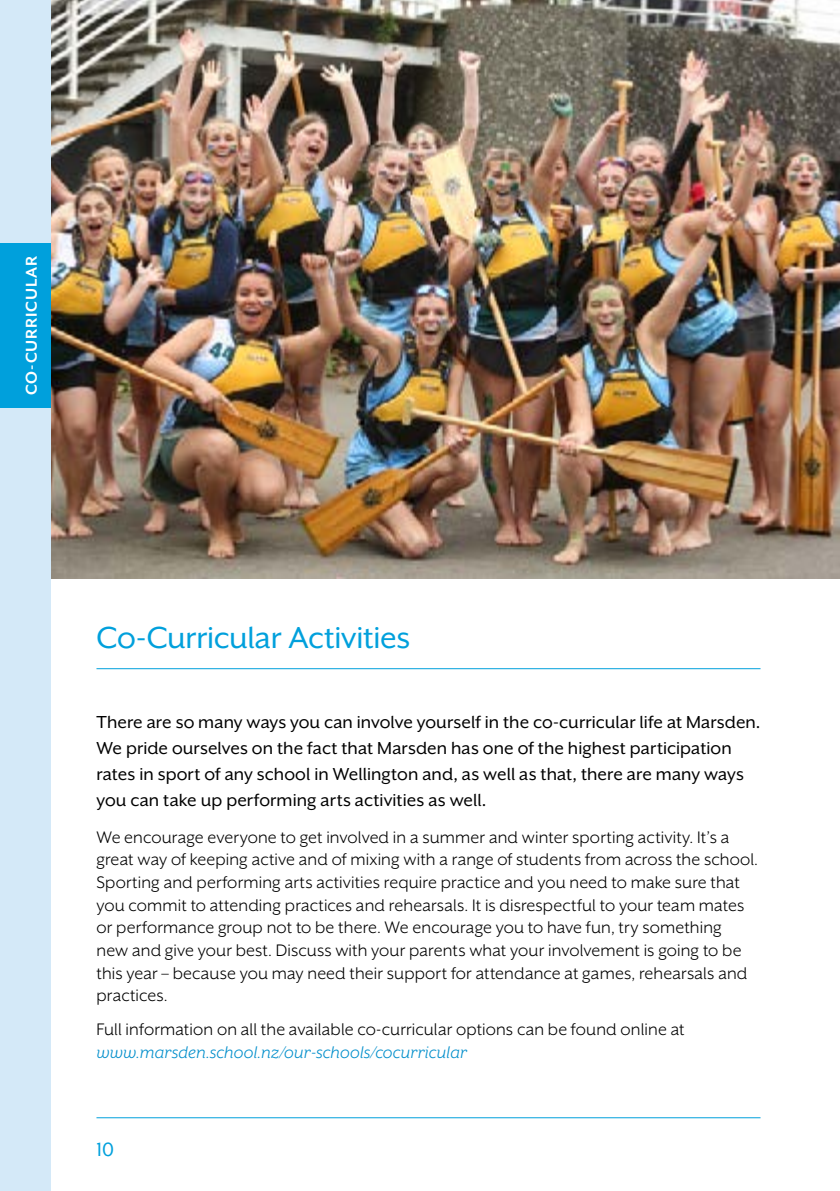
<style>
.page{position:relative;width:840px;height:1191px;background:#fff}
.page>*{position:absolute;margin:0;border:0;box-sizing:border-box;transform-origin:0 0}
.t1{font:35px "Mr Eaves XL San OT";letter-spacing:-.01em;color:#00a0dc}
.t2{font:22px "Mr Eaves XL San OT";color:#00a0dc}
.t3{font:20px/26px "Mr Eaves XL San OT";letter-spacing:.005em;color:#000}
.t4{font:19.2px/22.6px "Mr Eaves XL San OT";letter-spacing:.005em;color:#000}
.t5{font:italic 19.2px "Mr Eaves XL San OT";letter-spacing:.005em;color:#008ecb}
.t6{font:700 18px "Mr Eaves XL Mod OT";letter-spacing:.04em;color:#fff}
</style>
<div class="page">
<hr style="left:96px;top:1117px;width:664px;height:1px;background:#00a0dc">
<div style="left:0;top:0;width:51px;height:1191px;background:#d4e9f8"></div>
<div style="left:0;top:243px;width:51px;height:164px;background:#00a0dc"></div>
<hr style="left:96px;top:668px;width:664px;height:1px;background:#00a0dc">
<img style="left:51px;top:0;width:788px;height:578px">
<p class="t6" style="left:21px;top:395px;width:141px;rotate:-90deg">CO-CURRICULAR</p>
<h1 class="t1" style="left:96px;top:618px;width:315px">Co-Curricular Activities</h1>
<p class="t3" style="left:96px;top:709px;width:665px">There are so many ways you can involve yourself in the co-curricular life at Marsden.<br>We pride ourselves on the fact that Marsden has one of the highest participation rates in sport of any school in Wellington and, as well as that, there are many ways you can take up performing arts activities as well.</p>
<p class="t4" style="left:96px;top:825px;width:662px">We encourage everyone to get involved in a summer and winter sporting activity. It’s a great way of keeping active and of mixing with a range of students from across the school.<br>Sporting and performing arts activities require practice and you need to make sure that you commit to attending practices and rehearsals. It is disrespectful to your team mates or performance group not to be there. We encourage you to have fun, try something new and give your best. Discuss with your parents what your involvement is going to be this year – because you may need their support for attendance at games, rehearsals and practices.</p>
<p class="t4" style="left:96px;top:1018px;width:589px">Full information on all the available co-curricular options can be found online at</p>
<p class="t5" style="left:96px;top:1041px;width:372px">www.marsden.school.nz/our-schools/cocurricular</p>
<p class="t2" style="left:96px;top:1137px;width:19px">10</p>
</div>
